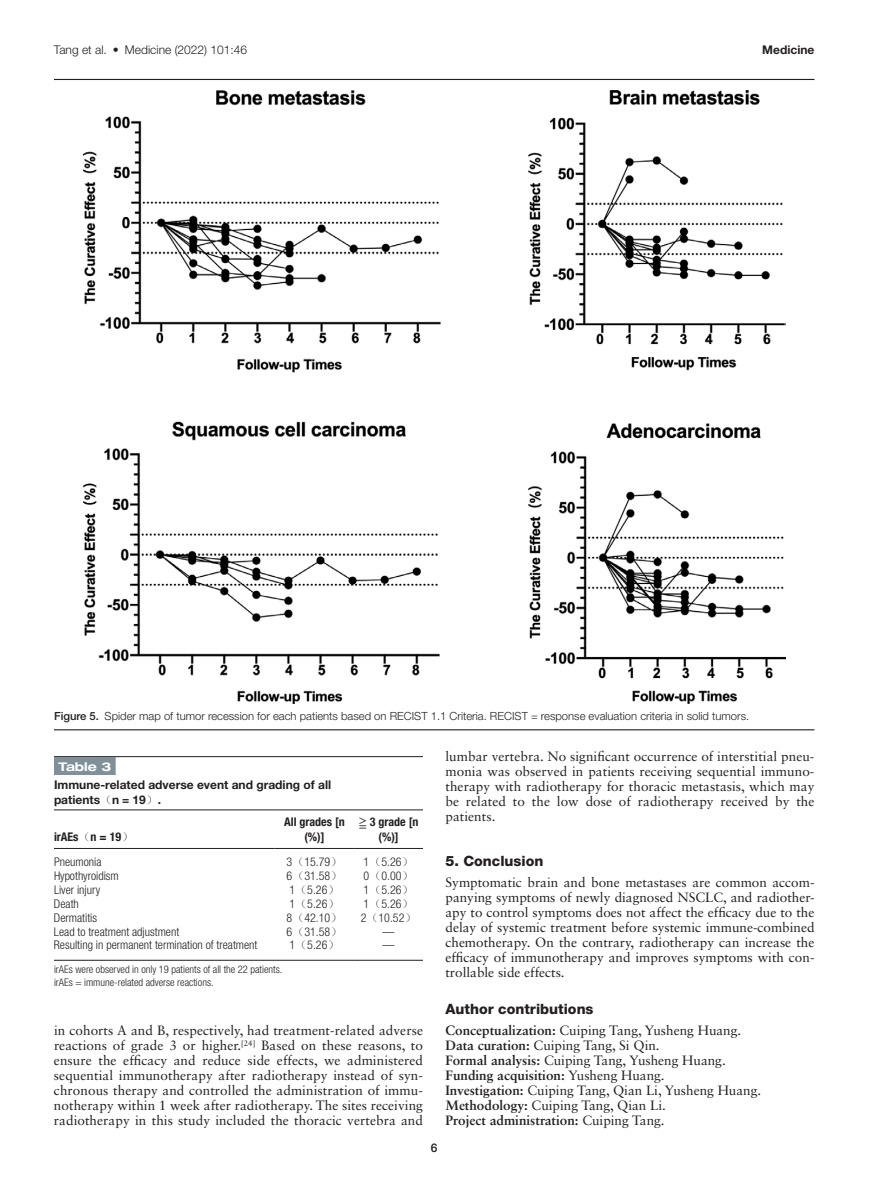
<style>
.page{position:relative;width:891px;height:1188px;background:#fff}
.page>*{position:absolute;margin:0;border:0;box-sizing:border-box;transform-origin:0 0}
.t1{font:800 14.25px "Helvetica Neue LT Std";color:#231f20}
.t2{font:13.5px/15px "Sabon LT Std";color:#231f20;text-align:justify}
.t3{font:300 condensed 12px "Helvetica Neue LT Std";color:#231f20}
.t4{font:700 12px/15px "Helvetica Neue LT Std";color:#231f20}
.t5{font:700 condensed 12px/15px "Helvetica Neue LT Std";color:#231f20;text-align:center}
.t6{font:300 12px "Helvetica Neue LT Std";color:#231f20}
.t7{font:700 expanded 12px "Helvetica Neue LT Std";color:#fff}
.t8{font:500 12px "Helvetica Neue LT Std";color:#231f20}
.t9{font:300 11.25px "Helvetica Neue LT Std";color:#231f20}
.t10{font:300 condensed 10.5px/13.5px "Helvetica Neue LT Std";color:#231f20}
.s1{font-weight:500}
.s2{font-family:"Sim Sun";font-weight:400}
.s3{font-family:"Sim Sun";font-weight:400;font-stretch:normal}
.s4{font-weight:700}
.s5{font-family:"STIX General";font-weight:400;font-stretch:normal}
</style>
<div class="page">
<img style="left:83px;top:90px;width:702px;height:613px">
<hr style="left:54px;top:79px;width:760px;height:1px;background:#231f20">
<hr style="left:54px;top:729px;width:760px;height:1px;background:#231f20">
<hr style="left:54px;top:756px;width:369px;height:1px;background:#231f20">
<div style="left:54px;top:757px;width:62px;height:18px;background:#7f9098"></div>
<hr style="left:54px;top:810px;width:221px;height:1px;background:#231f20">
<hr style="left:54px;top:848px;width:221px;height:1px;background:#231f20">
<hr style="left:275px;top:810px;width:79px;height:1px;background:#231f20">
<hr style="left:275px;top:848px;width:79px;height:1px;background:#231f20">
<hr style="left:354px;top:810px;width:69px;height:1px;background:#231f20">
<hr style="left:354px;top:848px;width:69px;height:1px;background:#231f20">
<hr style="left:54px;top:960px;width:221px;height:1px;background:#231f20">
<hr style="left:275px;top:960px;width:79px;height:1px;background:#231f20">
<hr style="left:354px;top:960px;width:69px;height:1px;background:#231f20">
<p class="t6" style="left:54px;top:42px;width:195px">Tang et al. • Medicine (2022) 101:46</p>
<p class="t4" style="left:762px;top:42px;width:54px">Medicine</p>
<p class="t9" style="left:54px;top:709px;width:697px"><span class="s1">Figure 5.</span> Spider map of tumor recession for each patients based on RECIST 1.1 Criteria. RECIST = response evaluation criteria in solid tumors.</p>
<p class="t7" style="left:58px;top:759px;width:54px">Table 3</p>
<p class="t4" style="left:54px;top:776px;width:279px">Immune-related adverse event and grading of all patients<span class="s2">（</span>n = 19<span class="s2">）</span>.</p>
<p class="t5" style="left:54px;top:829px;width:81px">irAEs<span class="s3">（</span>n = 19<span class="s3">）</span></p>
<p class="t2" style="left:445px;top:748px;width:370px">lumbar vertebra. No significant occurrence of interstitial pneu&shy;monia was observed in patients receiving sequential immuno&shy;therapy with radiotherapy for thoracic metastasis, which may be related to the low dose of radiotherapy received by the patients.</p>
<p class="t1" style="left:446px;top:852px;width:99px">5. Conclusion</p>
<p class="t2" style="left:446px;top:874px;width:371px">Symptomatic brain and bone metastases are common accom&shy;panying symptoms of newly diagnosed NSCLC, and radiother&shy;apy to control symptoms does not affect the efficacy due to the delay of systemic treatment before systemic immune-combined chemotherapy. On the contrary, radiotherapy can increase the efficacy of immunotherapy and improves symptoms with con&shy;trollable side effects.</p>
<p class="t1" style="left:446px;top:1001px;width:150px">Author contributions</p>
<p class="t2" style="left:446px;top:1023px;width:317px;text-align:left"><span class="s4">Conceptualization:</span> Cuiping Tang, Yusheng Huang.<br><span class="s4">Data curation:</span> Cuiping Tang, Si Qin.<br><span class="s4">Formal analysis:</span> Cuiping Tang, Yusheng Huang.<br><span class="s4">Funding acquisition:</span> Yusheng Huang.<br><span class="s4">Investigation:</span> Cuiping Tang, Qian Li, Yusheng Huang.<br><span class="s4">Methodology:</span> Cuiping Tang, Qian Li.<br><span class="s4">Project administration:</span> Cuiping Tang.</p>
<p class="t5" style="left:284px;top:814px;width:62px">All grades [n (%)]</p>
<p class="t5" style="left:359px;top:814px;width:61px"><span class="s5">≧</span> 3 grade [n (%)]</p>
<p class="t3" style="left:54px;top:855px;width:49px">Pneumonia</p>
<p class="t3" style="left:287px;top:855px;width:57px">3<span class="s3">（</span>15.79<span class="s3">）</span></p>
<p class="t3" style="left:364px;top:855px;width:51px">1<span class="s3">（</span>5.26<span class="s3">）</span></p>
<p class="t3" style="left:54px;top:869px;width:66px">Hypothyroidism</p>
<p class="t3" style="left:287px;top:869px;width:57px">6<span class="s3">（</span>31.58<span class="s3">）</span></p>
<p class="t3" style="left:364px;top:869px;width:51px">0<span class="s3">（</span>0.00<span class="s3">）</span></p>
<p class="t3" style="left:54px;top:883px;width:48px">Liver injury</p>
<p class="t3" style="left:290px;top:883px;width:51px">1<span class="s3">（</span>5.26<span class="s3">）</span></p>
<p class="t3" style="left:364px;top:883px;width:51px">1<span class="s3">（</span>5.26<span class="s3">）</span></p>
<p class="t3" style="left:54px;top:897px;width:26px">Death</p>
<p class="t3" style="left:290px;top:897px;width:51px">1<span class="s3">（</span>5.26<span class="s3">）</span></p>
<p class="t3" style="left:364px;top:897px;width:51px">1<span class="s3">（</span>5.26<span class="s3">）</span></p>
<p class="t3" style="left:54px;top:911px;width:45px">Dermatitis</p>
<p class="t3" style="left:287px;top:911px;width:57px">8<span class="s3">（</span>42.10<span class="s3">）</span></p>
<p class="t3" style="left:361px;top:911px;width:57px">2<span class="s3">（</span>10.52<span class="s3">）</span></p>
<p class="t3" style="left:54px;top:924px;width:127px">Lead to treatment adjustment</p>
<p class="t3" style="left:287px;top:924px;width:57px">6<span class="s3">（</span>31.58<span class="s3">）</span></p>
<p class="t3" style="left:383px;top:924px;width:13px">—</p>
<p class="t3" style="left:54px;top:938px;width:205px">Resulting in permanent termination of treatment</p>
<p class="t3" style="left:290px;top:938px;width:51px">1<span class="s3">（</span>5.26<span class="s3">）</span></p>
<p class="t3" style="left:383px;top:938px;width:13px">—</p>
<p class="t10" style="left:54px;top:962px;width:230px">irAEs were observed in only 19 patients of all the 22 patients. irAEs = immune-related adverse reactions.</p>
<p class="t2" style="left:54px;top:1023px;width:371px">in cohorts A and B, respectively, had treatment-related adverse reactions of grade 3 or higher.<sup>[24]</sup> Based on these reasons, to ensure the efficacy and reduce side effects, we administered sequential immunotherapy after radiotherapy instead of syn&shy;chronous therapy and controlled the administration of immu&shy;notherapy within 1 week after radiotherapy. The sites receiving radiotherapy in this study included the thoracic vertebra and</p>
<p class="t8" style="left:431px;top:1140px;width:8px">6</p>
</div>
